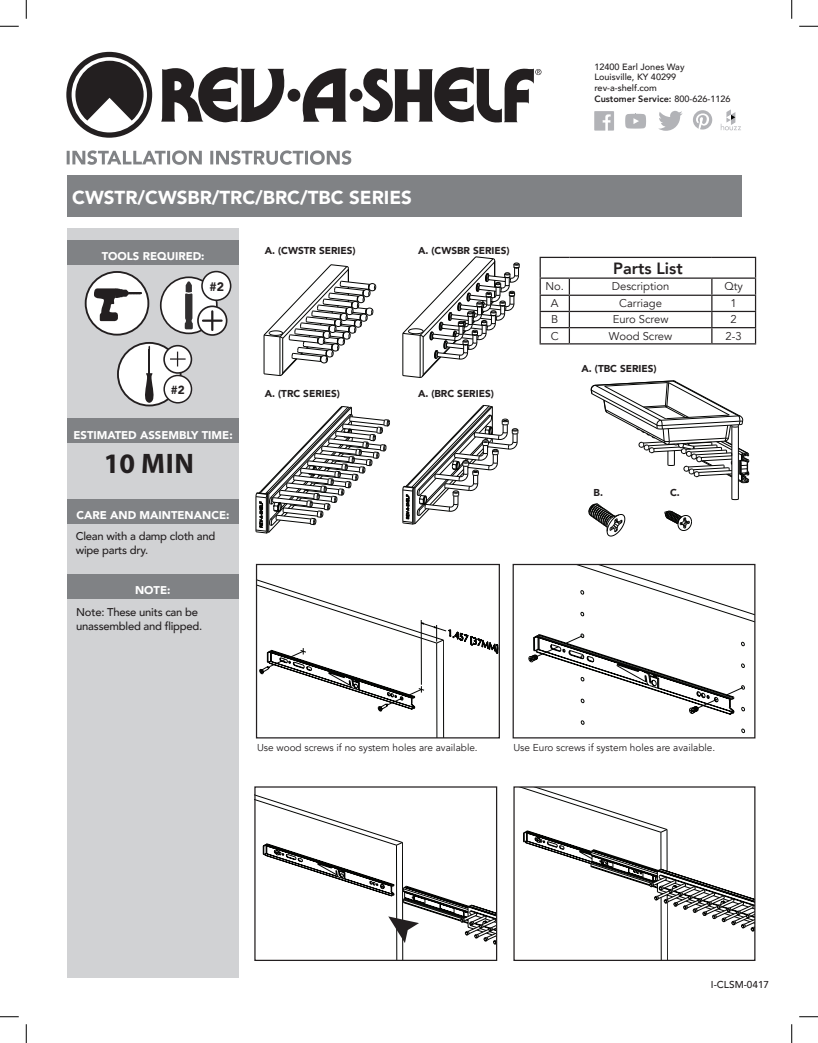
<style>
.page{position:relative;width:818px;height:1043px;background:#fff}
.page>*{position:absolute;margin:0;border:0;box-sizing:border-box;transform-origin:0 0}
.t1{font:700 28.25px "Myriad Pro";color:#231f20}
.t2{font:900 18.75px "Avenir";color:#fff}
.t3{font:800 16.25px "Avenir";color:#231f20}
.t4{font:900 12.25px "Avenir";color:#231f20}
.t5{font:900 11.75px "Avenir";color:#231f20}
.t6{font:500 11.25px/13.5px "Avenir";letter-spacing:-.02em;color:#231f20}
.t7{font:900 11.25px "Avenir";color:#fff}
.t8{font:11.25px "Avenir";color:#231f20}
.t9{font:10px "Avenir";color:#231f20}
.t10{font:900 10px "Avenir";color:#231f20}
.t11{font:500 10px "Avenir";color:#231f20}
.t12{font:500 9.12px/10.9px "Avenir";color:#231f20}
.s1{font-weight:800}
</style>
<div class="page">
<svg style="left:522px;top:788px;width:145px;height:41px"></svg>
<svg style="left:523px;top:829px;width:230px;height:130px"></svg>
<div style="left:513px;top:786px;width:242px;height:175px;border:1px solid #231f20"></div>
<hr style="left:402px;top:490px;width:1px;height:31px;background:#040503">
<svg style="left:403px;top:405px;width:115px;height:120px"></svg>
<hr style="left:402px;top:333px;width:1px;height:42px;background:#040503">
<svg style="left:403px;top:257px;width:117px;height:120px"></svg>
<svg style="left:264px;top:265px;width:112px;height:111px"></svg>
<hr style="left:731px;top:426px;width:1px;height:73px;background:#040503">
<hr style="left:738px;top:426px;width:1px;height:73px;background:#040503">
<svg style="left:591px;top:381px;width:158px;height:102px"></svg>
<svg style="left:256px;top:406px;width:134px;height:128px"></svg>
<svg style="left:588px;top:504px;width:37px;height:32px"></svg>
<svg style="left:664px;top:511px;width:27px;height:19px"></svg>
<svg style="left:256px;top:795px;width:147px;height:60px"></svg>
<svg style="left:263px;top:842px;width:232px;height:117px"></svg>
<div style="left:254px;top:786px;width:243px;height:175px;border:1px solid #231f20"></div>
<svg style="left:580px;top:566px;width:99px;height:24px"></svg>
<svg style="left:528px;top:590px;width:225px;height:142px"></svg>
<div style="left:512px;top:564px;width:243px;height:174px;border:1px solid #231f20"></div>
<svg style="left:258px;top:579px;width:240px;height:157px"></svg>
<div style="left:256px;top:564px;width:244px;height:174px;border:1px solid #231f20"></div>
<div style="left:67px;top:175px;width:674px;height:42px;background:#808285"></div>
<svg style="left:67px;top:150px;width:284px;height:15px"></svg>
<svg style="left:594px;top:111px;width:20px;height:20px"></svg>
<svg style="left:625px;top:114px;width:21px;height:15px"></svg>
<svg style="left:658px;top:111px;width:24px;height:20px"></svg>
<svg style="left:693px;top:110px;width:19px;height:19px"></svg>
<svg style="left:720px;top:109px;width:21px;height:21px"></svg>
<div style="left:287px;top:89px;width:13px;height:13px;background:#231f20;border-radius:50%"></div>
<svg style="left:161px;top:67px;width:124px;height:56px"></svg>
<svg style="left:302px;top:68px;width:45px;height:54px"></svg>
<svg style="left:363px;top:67px;width:178px;height:56px"></svg>
<div style="left:349px;top:89px;width:13px;height:13px;background:#231f20;border-radius:50%"></div>
<svg style="left:66px;top:52px;width:86px;height:86px"></svg>
<div style="left:67px;top:228px;width:171px;height:749px;background:#d1d2d4"></div>
<div style="left:68px;top:240px;width:171px;height:25px;background:#808285"></div>
<div style="left:67px;top:418px;width:171px;height:25px;background:#808285"></div>
<div style="left:67px;top:499px;width:171px;height:24px;background:#808285"></div>
<div style="left:86px;top:272px;width:62px;height:63px;background:#fff;border-radius:50%"></div>
<div style="left:85px;top:271px;width:64px;height:64px;border:2px solid #231f20;border-radius:50%"></div>
<svg style="left:94px;top:288px;width:48px;height:33px"></svg>
<div style="left:118px;top:343px;width:62px;height:62px;background:#fff;border-radius:50%"></div>
<div style="left:117px;top:342px;width:64px;height:64px;border:2px solid #231f20;border-radius:50%"></div>
<svg style="left:145px;top:373px;width:9px;height:30px"></svg>
<hr style="left:148px;top:349px;width:2px;height:24px;background:#231f20">
<div style="left:164px;top:346px;width:27px;height:27px;background:#fff;border-radius:50%"></div>
<div style="left:163px;top:345px;width:29px;height:29px;border:2px solid #231f20;border-radius:50%"></div>
<div style="left:164px;top:375px;width:27px;height:28px;background:#fff;border-radius:50%"></div>
<div style="left:163px;top:375px;width:29px;height:28px;border:1px solid #231f20;border-radius:50%"></div>
<svg style="left:170px;top:351px;width:16px;height:15px"></svg>
<div style="left:161px;top:277px;width:56px;height:56px;background:#fff;border-radius:50%"></div>
<svg style="left:185px;top:281px;width:8px;height:48px"></svg>
<div style="left:160px;top:276px;width:58px;height:58px;border:2px solid #231f20;border-radius:50%"></div>
<svg style="left:198px;top:306px;width:29px;height:29px"></svg>
<div style="left:197px;top:305px;width:30px;height:31px;border:2px solid #231f20;border-radius:50%"></div>
<svg style="left:211px;top:311px;width:2px;height:19px"></svg>
<hr style="left:203px;top:319px;width:18px;height:3px;background:#231f20">
<div style="left:202px;top:271px;width:29px;height:29px;background:#fff;border-radius:50%"></div>
<div style="left:201px;top:271px;width:30px;height:30px;border:2px solid #231f20;border-radius:50%"></div>
<div style="left:67px;top:574px;width:171px;height:24px;background:#808285"></div>
<svg style="left:539px;top:257px;width:217px;height:86px"></svg>
<hr style="left:539px;top:343px;width:30px;height:1px;background:#231f20">
<hr style="left:569px;top:343px;width:142px;height:1px;background:#231f20">
<hr style="left:711px;top:343px;width:45px;height:1px;background:#231f20">
<svg style="left:0;top:25px;width:19px;height:2px"></svg>
<svg style="left:799px;top:25px;width:19px;height:2px"></svg>
<svg style="left:0;top:1016px;width:19px;height:1px"></svg>
<svg style="left:799px;top:1016px;width:19px;height:1px"></svg>
<svg style="left:25px;top:0;width:2px;height:19px"></svg>
<svg style="left:25px;top:1024px;width:2px;height:18px"></svg>
<svg style="left:791px;top:0;width:1px;height:19px"></svg>
<svg style="left:791px;top:1024px;width:1px;height:18px"></svg>
<h2 class="t2" style="left:72px;top:181px;width:341px">CWSTR/CWSBR/TRC/BRC/TBC SERIES</h2>
<p class="t7" style="left:102px;top:246px;width:104px">TOOLS REQUIRED:</p>
<p class="t4" style="left:209px;top:276px;width:16px">#2</p>
<p class="t10" style="left:265px;top:242px;width:92px">A. (CWSTR SERIES)</p>
<p class="t10" style="left:418px;top:242px;width:93px">A. (CWSBR SERIES)</p>
<p class="t5" style="left:171px;top:380px;width:15px">#2</p>
<p class="t7" style="left:73px;top:425px;width:161px">ESTIMATED ASSEMBLY TIME:</p>
<h1 class="t1" style="left:104px;top:445px;width:92px">10 MIN</h1>
<p class="t7" style="left:76px;top:505px;width:154px">CARE AND MAINTENANCE:</p>
<p class="t6" style="left:76px;top:529px;width:141px">Clean with a damp cloth and wipe parts dry.</p>
<p class="t7" style="left:135px;top:580px;width:37px">NOTE:</p>
<p class="t6" style="left:76px;top:605px;width:128px">Note: These units can be unassembled and flipped.</p>
<p class="t10" style="left:265px;top:385px;width:77px">A. (TRC SERIES)</p>
<p class="t10" style="left:418px;top:385px;width:77px">A. (BRC SERIES)</p>
<p class="t12" style="left:594px;top:60px;width:138px">12400 Earl Jones Way<br>Louisville, KY 40299 rev-a-shelf.com<br><span class="s1">Customer Service:</span> 800-626-1126</p>
<h3 class="t3" style="left:613px;top:256px;width:71px">Parts List</h3>
<p class="t8" style="left:545px;top:279px;width:20px">No.</p>
<p class="t8" style="left:612px;top:279px;width:59px">Description</p>
<p class="t8" style="left:724px;top:279px;width:20px">Qty</p>
<p class="t8" style="left:551px;top:296px;width:9px">A</p>
<p class="t8" style="left:619px;top:296px;width:44px">Carriage</p>
<p class="t8" style="left:730px;top:296px;width:8px">1</p>
<p class="t8" style="left:551px;top:313px;width:9px">B</p>
<p class="t8" style="left:612px;top:313px;width:57px">Euro Screw</p>
<p class="t8" style="left:730px;top:313px;width:8px">2</p>
<p class="t8" style="left:551px;top:329px;width:9px">C</p>
<p class="t8" style="left:609px;top:329px;width:65px">Wood Screw</p>
<p class="t8" style="left:725px;top:329px;width:18px">2-3</p>
<p class="t10" style="left:581px;top:360px;width:77px">A. (TBC SERIES)</p>
<p class="t10" style="left:593px;top:484px;width:11px">B.</p>
<p class="t10" style="left:670px;top:484px;width:11px">C.</p>
<p class="t9" style="left:257px;top:741px;width:222px">Use wood screws if no system holes are available.</p>
<p class="t9" style="left:513px;top:741px;width:203px">Use Euro screws if system holes are available.</p>
<p class="t11" style="left:711px;top:975px;width:60px">I-CLSM-0417</p>
</div>
